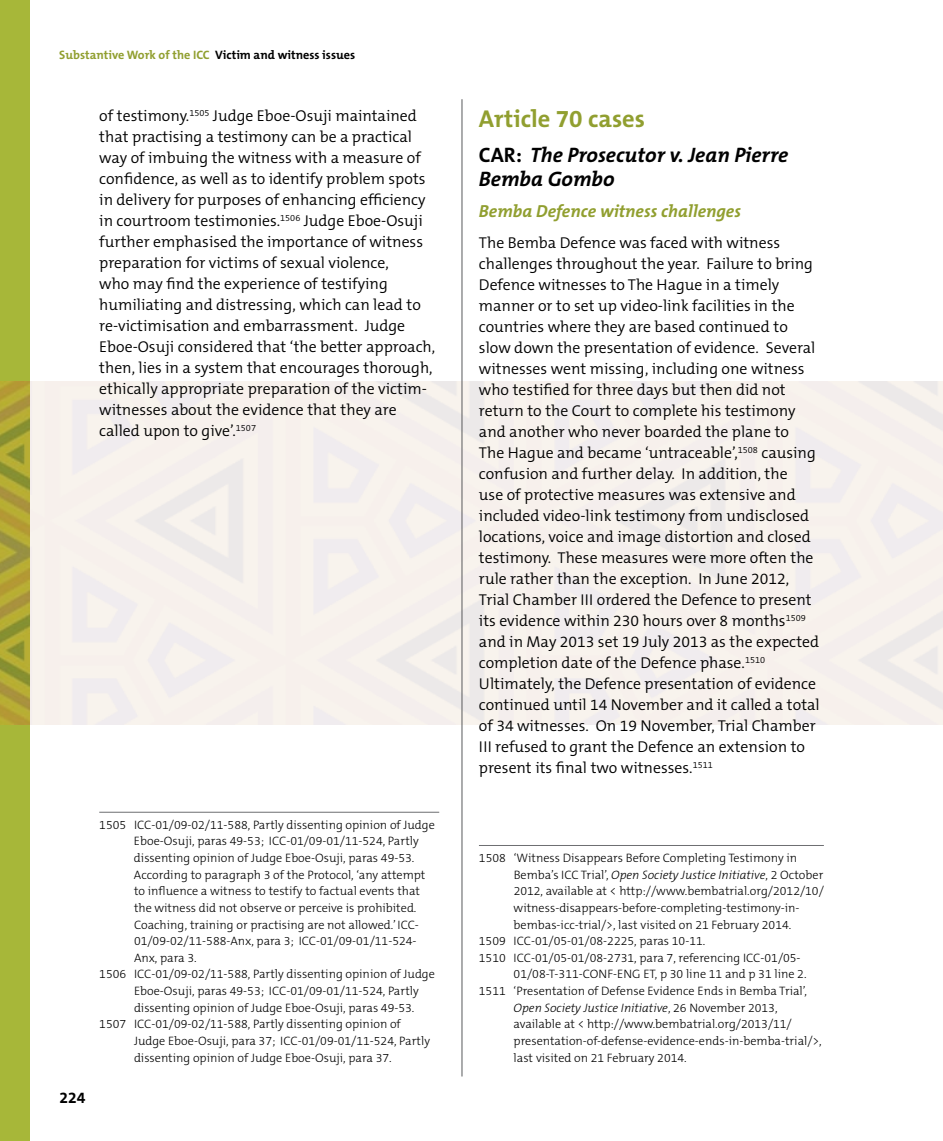
<style>
.page{position:relative;width:943px;height:1141px;background:#fff}
.page>*{position:absolute;margin:0;border:0;box-sizing:border-box;transform-origin:0 0}
.t1{font:700 24.5px "The Mix B7";color:#919f30}
.t2{font:italic 700 21px/24.5px "The Mix B7";color:#000}
.t3{font:italic 700 17.5px "The Mix B7";color:#919f30}
.t4{font:300 15.75px/21px "The Mix B4";color:#000}
.t5{font:700 15.75px "The Mix B7";color:#000}
.t6{font:300 12.25px "The Mix B3";color:#000}
.t7{font:italic 300 12.25px "The Mix B3";color:#000}
.t8{font:700 12.25px "The Mix B7";color:#919f30}
.s1{color:#000}
.s2{font-style:normal}
</style>
<div class="page">
<svg style="left:0;top:0;width:30px;height:1141px;background:#a7b037"></svg>
<hr style="left:461px;top:99px;width:1px;height:977px;background:#58595b">
<hr style="left:99px;top:812px;width:340px;height:1px;background:#6d6e71">
<hr style="left:479px;top:845px;width:344px;height:1px;background:#6d6e71">
<p class="t8" style="left:59px;top:48px;width:297px">Substantive Work of the ICC <span class="s1">Victim and witness issues</span></p>
<p class="t4" style="left:99px;top:106px;width:337px">of testimony.<sup>1505</sup> Judge Eboe-Osuji maintained that practising a testimony can be a practical way of imbuing the witness with a measure of confidence, as well as to identify problem spots in delivery for purposes of enhancing efficiency in courtroom testimonies.<sup>1506</sup> Judge Eboe-Osuji further emphasised the importance of witness preparation for victims of sexual violence,<br>who may find the experience of testifying humiliating and distressing, which can lead to re-victimisation and embarrassment. Judge Eboe-Osuji considered that ‘the better approach, then, lies in a system that encourages thorough, ethically appropriate preparation of the victim&shy;witnesses about the evidence that they are called upon to give’.<sup>1507</sup></p>
<p class="t5" style="left:60px;top:1090px;width:27px">224</p>
<p class="t6" style="left:99px;top:818px;width:337px">1505 ICC-01/09-02/11-588, Partly dissenting opinion of Judge</p>
<p class="t6" style="left:134px;top:835px;width:286px">Eboe-Osuji, paras 49-53; ICC-01/09-01/11-524, Partly</p>
<p class="t6" style="left:134px;top:852px;width:282px">dissenting opinion of Judge Eboe-Osuji, paras 49-53.</p>
<p class="t6" style="left:134px;top:868px;width:293px">According to paragraph 3 of the Protocol, ‘any attempt</p>
<p class="t6" style="left:134px;top:885px;width:288px">to influence a witness to testify to factual events that</p>
<p class="t6" style="left:134px;top:902px;width:284px">the witness did not observe or perceive is prohibited.</p>
<p class="t6" style="left:134px;top:918px;width:286px">Coaching, training or practising are not allowed.’ ICC-</p>
<p class="t6" style="left:134px;top:935px;width:284px">01/09-02/11-588-Anx, para 3; ICC-01/09-01/11-524-</p>
<p class="t6" style="left:134px;top:951px;width:64px">Anx, para 3.</p>
<p class="t6" style="left:99px;top:968px;width:337px">1506 ICC-01/09-02/11-588, Partly dissenting opinion of Judge</p>
<p class="t6" style="left:134px;top:985px;width:286px">Eboe-Osuji, paras 49-53; ICC-01/09-01/11-524, Partly</p>
<p class="t6" style="left:134px;top:1001px;width:282px">dissenting opinion of Judge Eboe-Osuji, paras 49-53.</p>
<p class="t6" style="left:99px;top:1018px;width:303px">1507 ICC-01/09-02/11-588, Partly dissenting opinion of</p>
<p class="t6" style="left:134px;top:1034px;width:297px">Judge Eboe-Osuji, para 37; ICC-01/09-01/11-524, Partly</p>
<p class="t6" style="left:134px;top:1051px;width:259px">dissenting opinion of Judge Eboe-Osuji, para 37.</p>
<h1 class="t1" style="left:479px;top:106px;width:168px">Article 70 cases</h1>
<h2 class="t2" style="left:479px;top:143px;width:311px"><span class="s2">CAR:</span> The Prosecutor v. Jean Pierre<br>Bemba Gombo</h2>
<p class="t3" style="left:479px;top:202px;width:263px">Bemba Defence witness challenges</p>
<p class="t4" style="left:479px;top:233px;width:342px">The Bemba Defence was faced with witness challenges throughout the year. Failure to bring Defence witnesses to The Hague in a timely manner or to set up video-link facilities in the countries where they are based continued to slow down the presentation of evidence. Several witnesses went missing, including one witness who testified for three days but then did not return to the Court to complete his testimony and another who never boarded the plane to<br>The Hague and became ‘untraceable’,<sup>1508</sup> causing confusion and further delay. In addition, the<br>use of protective measures was extensive and included video-link testimony from undisclosed locations, voice and image distortion and closed testimony. These measures were more often the rule rather than the exception. In June 2012, Trial Chamber III ordered the Defence to present its evidence within 230 hours over 8 months<sup>1509 </sup>and in May 2013 set 19 July 2013 as the expected completion date of the Defence phase.<sup>1510<br></sup>Ultimately, the Defence presentation of evidence continued until 14 November and it called a total of 34 witnesses. On 19 November, Trial Chamber III refused to grant the Defence an extension to present its final two witnesses.<sup>1511</sup></p>
<p class="t6" style="left:479px;top:852px;width:320px">1508 ‘Witness Disappears Before Completing Testimony in</p>
<p class="t7" style="left:513px;top:868px;width:311px"><span class="s2">Bemba’s ICC Trial’,</span> Open Society Justice Initiative<span class="s2">, 2 October</span></p>
<p class="t6" style="left:513px;top:885px;width:312px">2012, available at &lt; http://www.bembatrial.org/2012/10/</p>
<p class="t6" style="left:513px;top:902px;width:287px">witness-disappears-before-completing-testimony-in-</p>
<p class="t6" style="left:513px;top:918px;width:279px">bembas-icc-trial/&gt;, last visited on 21 February 2014.</p>
<p class="t6" style="left:479px;top:935px;width:228px">1509 ICC-01/05-01/08-2225, paras 10-11.</p>
<p class="t6" style="left:479px;top:951px;width:323px">1510 ICC-01/05-01/08-2731, para 7, referencing ICC-01/05-</p>
<p class="t6" style="left:513px;top:968px;width:294px">01/08-T-311-CONF-ENG ET, p 30 line 11 and p 31 line 2.</p>
<p class="t6" style="left:479px;top:985px;width:329px">1511 ‘Presentation of Defense Evidence Ends in Bemba Trial’,</p>
<p class="t7" style="left:513px;top:1001px;width:265px">Open Society Justice Initiative<span class="s2">, 26 November 2013,</span></p>
<p class="t6" style="left:513px;top:1018px;width:280px">available at &lt; http://www.bembatrial.org/2013/11/</p>
<p class="t6" style="left:513px;top:1034px;width:310px">presentation-of-defense-evidence-ends-in-bemba-trial/&gt;,</p>
<p class="t6" style="left:513px;top:1051px;width:175px">last visited on 21 February 2014.</p>
</div>
